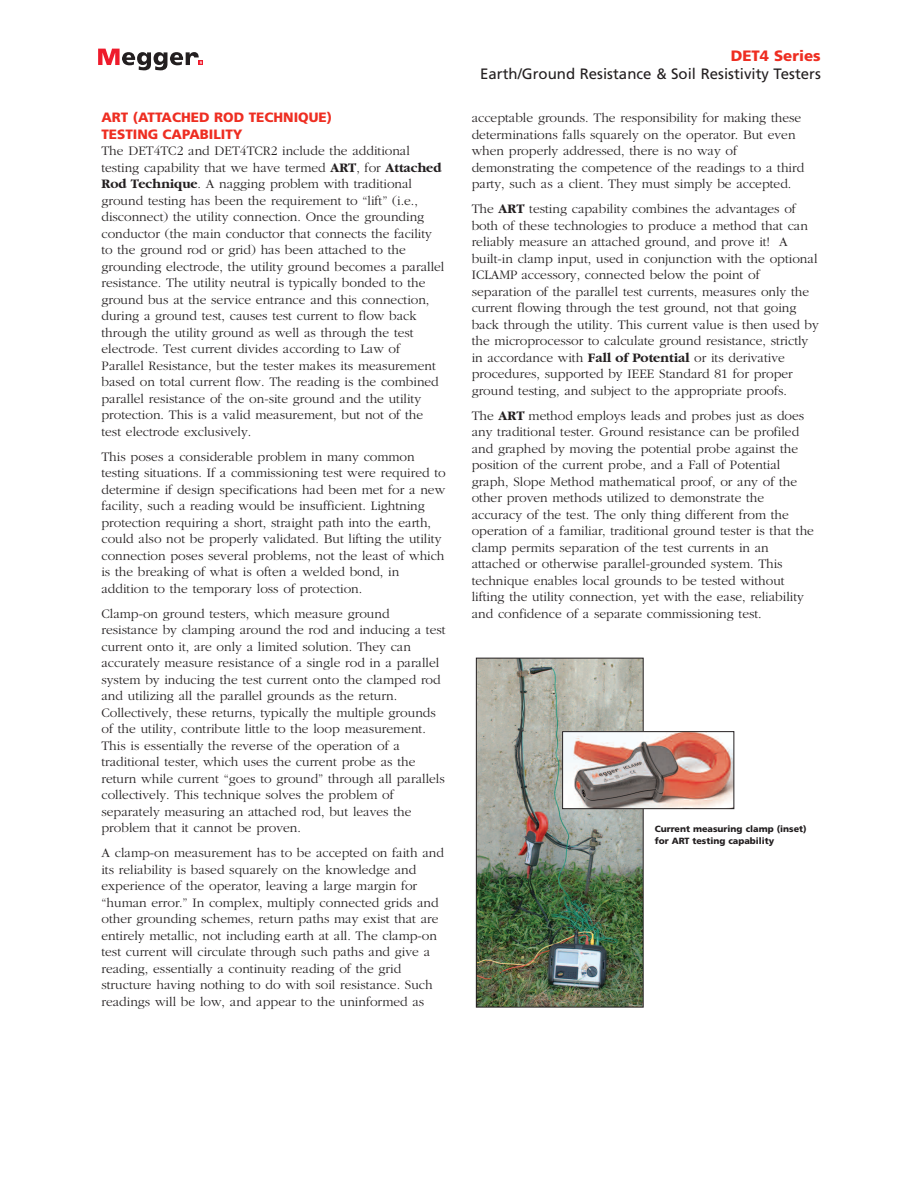
<style>
.page{position:relative;width:918px;height:1188px;background:#fff}
.page>*{position:absolute;margin:0;border:0;box-sizing:border-box;transform-origin:0 0}
.t1{font:15px "Frutiger";color:#231f20}
.t2{font:900 15px "Frutiger";color:#ee2e22}
.t3{font:300 13.5px/16.5px "Garamond";color:#231f20}
.t4{font:900 13.5px/16.5px "Frutiger";color:#ee2e22}
.t5{font:900 9px/12px "Frutiger";color:#231f20}
.s1{font-weight:700}
</style>
<div class="page">
<img style="left:478px;top:660px;width:164px;height:346px">
<div style="left:476px;top:658px;width:168px;height:350px;border:1px solid #231f20"></div>
<img style="left:564px;top:733px;width:168px;height:74px">
<div style="left:562px;top:731px;width:172px;height:78px;border:1px solid #231f20"></div>
<svg style="left:98px;top:49px;width:105px;height:21px"></svg>
<p class="t4" style="left:101px;top:110px;width:232px">ART (ATTACHED ROD TECHNIQUE)<br>TESTING CAPABILITY</p>
<p class="t3" style="left:101px;top:142px;width:345px">The DET4TC2 and DET4TCR2 include the additional testing capability that we have termed <span class="s1">ART</span>, for <span class="s1">Attached Rod Technique</span>. A nagging problem with traditional ground testing has been the requirement to “lift” (i.e., disconnect) the utility connection. Once the grounding conductor (the main conductor that connects the facility to the ground rod or grid) has been attached to the grounding electrode, the utility ground becomes a parallel resistance. The utility neutral is typically bonded to the ground bus at the service entrance and this connection, during a ground test, causes test current to flow back through the utility ground as well as through the test electrode. Test current divides according to Law of Parallel Resistance, but the tester makes its measurement based on total current flow. The reading is the combined parallel resistance of the on-site ground and the utility protection. This is a valid measurement, but not of the test electrode exclusively.</p>
<p class="t3" style="left:101px;top:448px;width:346px">This poses a considerable problem in many common testing situations. If a commissioning test were required to determine if design specifications had been met for a new facility, such a reading would be insufficient. Lightning protection requiring a short, straight path into the earth, could also not be properly validated. But lifting the utility connection poses several problems, not the least of which is the breaking of what is often a welded bond, in addition to the temporary loss of protection.</p>
<p class="t3" style="left:101px;top:605px;width:346px">Clamp-on ground testers, which measure ground resistance by clamping around the rod and inducing a test current onto it, are only a limited solution. They can accurately measure resistance of a single rod in a parallel system by inducing the test current onto the clamped rod and utilizing all the parallel grounds as the return.<br>Collectively, these returns, typically the multiple grounds of the utility, contribute little to the loop measurement.<br>This is essentially the reverse of the operation of a traditional tester, which uses the current probe as the return while current “goes to ground” through all parallels collectively. This technique solves the problem of separately measuring an attached rod, but leaves the problem that it cannot be proven.</p>
<p class="t3" style="left:101px;top:844px;width:344px">A clamp-on measurement has to be accepted on faith and its reliability is based squarely on the knowledge and experience of the operator, leaving a large margin for “human error.” In complex, multiply connected grids and other grounding schemes, return paths may exist that are entirely metallic, not including earth at all. The clamp-on test current will circulate through such paths and give a reading, essentially a continuity reading of the grid structure having nothing to do with soil resistance. Such readings will be low, and appear to the uninformed as</p>
<p class="t2" style="left:731px;top:49px;width:92px">DET4 Series</p>
<p class="t1" style="left:480px;top:68px;width:342px">Earth/Ground Resistance &amp; Soil Resistivity Testers</p>
<p class="t3" style="left:472px;top:109px;width:334px">acceptable grounds. The responsibility for making these determinations falls squarely on the operator. But even when properly addressed, there is no way of demonstrating the competence of the readings to a third party, such as a client. They must simply be accepted.</p>
<p class="t3" style="left:472px;top:200px;width:349px">The <span class="s1">ART</span> testing capability combines the advantages of both of these technologies to produce a method that can reliably measure an attached ground, and prove it! A built-in clamp input, used in conjunction with the optional ICLAMP accessory, connected below the point of separation of the parallel test currents, measures only the current flowing through the test ground, not that going back through the utility. This current value is then used by the microprocessor to calculate ground resistance, strictly in accordance with <span class="s1">Fall of Potential</span> or its derivative procedures, supported by IEEE Standard 81 for proper ground testing, and subject to the appropriate proofs.</p>
<p class="t3" style="left:472px;top:407px;width:344px">The <span class="s1">ART</span> method employs leads and probes just as does any traditional tester. Ground resistance can be profiled and graphed by moving the potential probe against the position of the current probe, and a Fall of Potential graph, Slope Method mathematical proof, or any of the other proven methods utilized to demonstrate the accuracy of the test. The only thing different from the operation of a familiar, traditional ground tester is that the clamp permits separation of the test currents in an attached or otherwise parallel-grounded system. This technique enables local grounds to be tested without lifting the utility connection, yet with the ease, reliability and confidence of a separate commissioning test.</p>
<p class="t5" style="left:655px;top:824px;width:153px">Current measuring clamp (inset) for ART testing capability</p>
</div>
